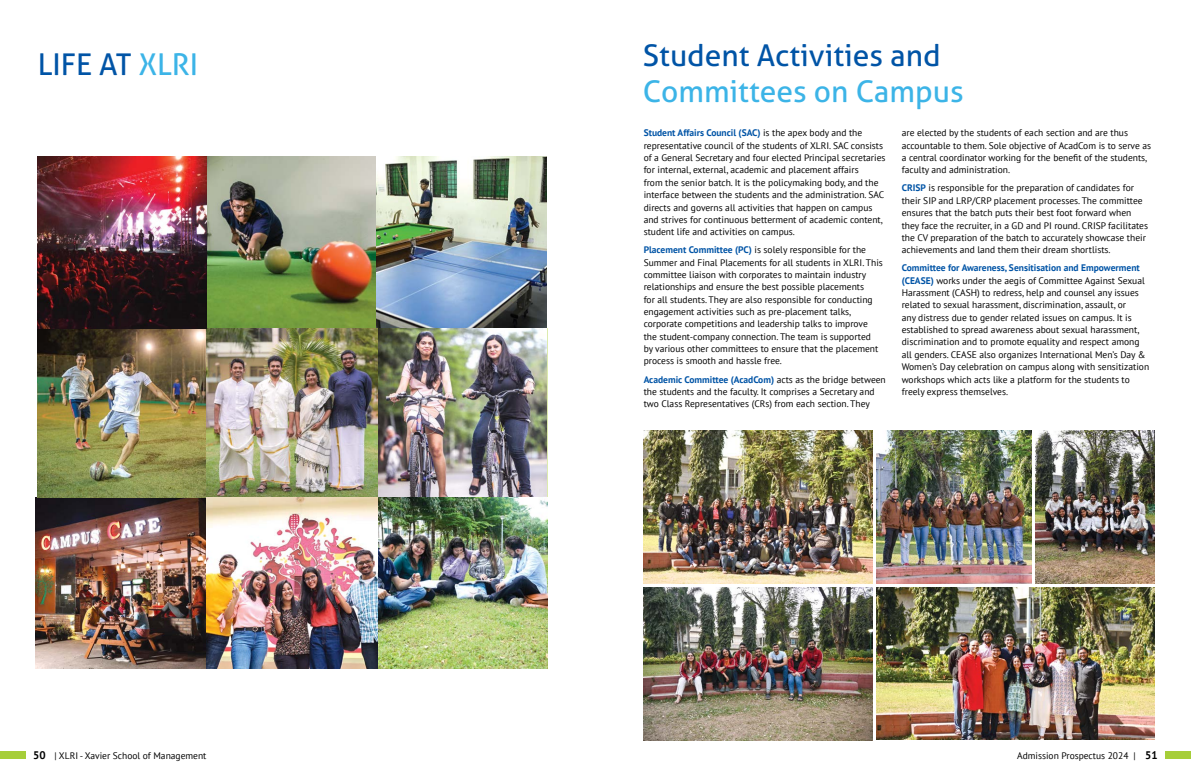
<style>
.page{position:relative;width:1191px;height:780px;background:#fff}
.page>*{position:absolute;margin:0;border:0;box-sizing:border-box;transform-origin:0 0}
.t1{font:30px "Aller";color:#0054a6}
.t2{font:30px "Aller";color:#3cb4e7}
.t3{font:9.5px/12.3px "PT Sans";color:#000}
.s1{color:#3cb4e7}
.s2{font-weight:700;color:#0054a6}
.s3{font-weight:700;font-size:11px}
</style>
<div class="page">
<img style="left:35px;top:497px;width:171px;height:171px">
<img style="left:207px;top:157px;width:169px;height:171px">
<img style="left:376px;top:157px;width:170px;height:171px">
<img style="left:37px;top:157px;width:170px;height:340px">
<img style="left:206px;top:328px;width:341px;height:340px">
<img style="left:643px;top:430px;width:229px;height:153px">
<img style="left:876px;top:430px;width:155px;height:153px">
<img style="left:1035px;top:430px;width:119px;height:153px">
<img style="left:643px;top:587px;width:229px;height:153px">
<img style="left:876px;top:587px;width:278px;height:152px">
<div style="left:1164px;top:751px;width:27px;height:7px;background:#a6ce39"></div>
<div style="left:0;top:751px;width:26px;height:7px;background:#a6ce39"></div>
<h1 class="t1" style="left:38px;top:46px;width:162px">LIFE AT <span class="s1">XLRI</span></h1>
<h1 class="t1" style="left:643px;top:37px;width:299px">Student Activities and</h1>
<h1 class="t2" style="left:643px;top:73px;width:322px">Committees on Campus</h1>
<p class="t3" style="left:643px;top:127px;width:243px"><span class="s2">Student Affairs Council (SAC)</span> is the apex body and the representative council of the students of XLRI. SAC consists of a General Secretary and four elected Principal secretaries for internal, external, academic and placement affairs<br>from the senior batch. It is the policymaking body, and the interface between the students and the administration. SAC directs and governs all activities that happen on campus and strives for continuous betterment of academic content, student life and activities on campus.</p>
<p class="t3" style="left:643px;top:243px;width:241px"><span class="s2">Placement Committee (PC)</span> is solely responsible for the Summer and Final Placements for all students in XLRI. This committee liaison with corporates to maintain industry relationships and ensure the best possible placements<br>for all students. They are also responsible for conducting engagement activities such as pre-placement talks, corporate competitions and leadership talks to improve the student-company connection. The team is supported<br>by various other committees to ensure that the placement process is smooth and hassle free.</p>
<p class="t3" style="left:643px;top:373px;width:244px"><span class="s2">Academic Committee (AcadCom)</span> acts as the bridge between the students and the faculty. It comprises a Secretary and two Class Representatives (CRs) from each section. They</p>
<p class="t3" style="left:901px;top:127px;width:251px">are elected by the students of each section and are thus accountable to them. Sole objective of AcadCom is to serve as a central coordinator working for the benefit of the students, faculty and administration.</p>
<p class="t3" style="left:901px;top:182px;width:248px"><span class="s2">CRISP</span> is responsible for the preparation of candidates for their SIP and LRP/CRP placement processes. The committee ensures that the batch puts their best foot forward when they face the recruiter, in a GD and PI round. CRISP facilitates the CV preparation of the batch to accurately showcase their achievements and land them their dream shortlists.</p>
<p class="t3" style="left:901px;top:261px;width:249px"><span class="s2">Committee for Awareness, Sensitisation and Empowerment (CEASE)</span> works under the aegis of Committee Against Sexual Harassment (CASH) to redress, help and counsel any issues related to sexual harassment, discrimination, assault, or<br>any distress due to gender related issues on campus. It is established to spread awareness about sexual harassment, discrimination and to promote equality and respect among all genders. CEASE also organizes International Men’s Day &amp; Women’s Day celebration on campus along with sensitization workshops which acts like a platform for the students to freely express themselves.</p>
<p class="t3" style="left:33px;top:749px;width:175px"><span class="s3">50</span> | XLRI - Xavier School of Management</p>
<p class="t3" style="left:1017px;top:749px;width:142px">Admission Prospectus 2024 | <span class="s3">51</span></p>
</div>
